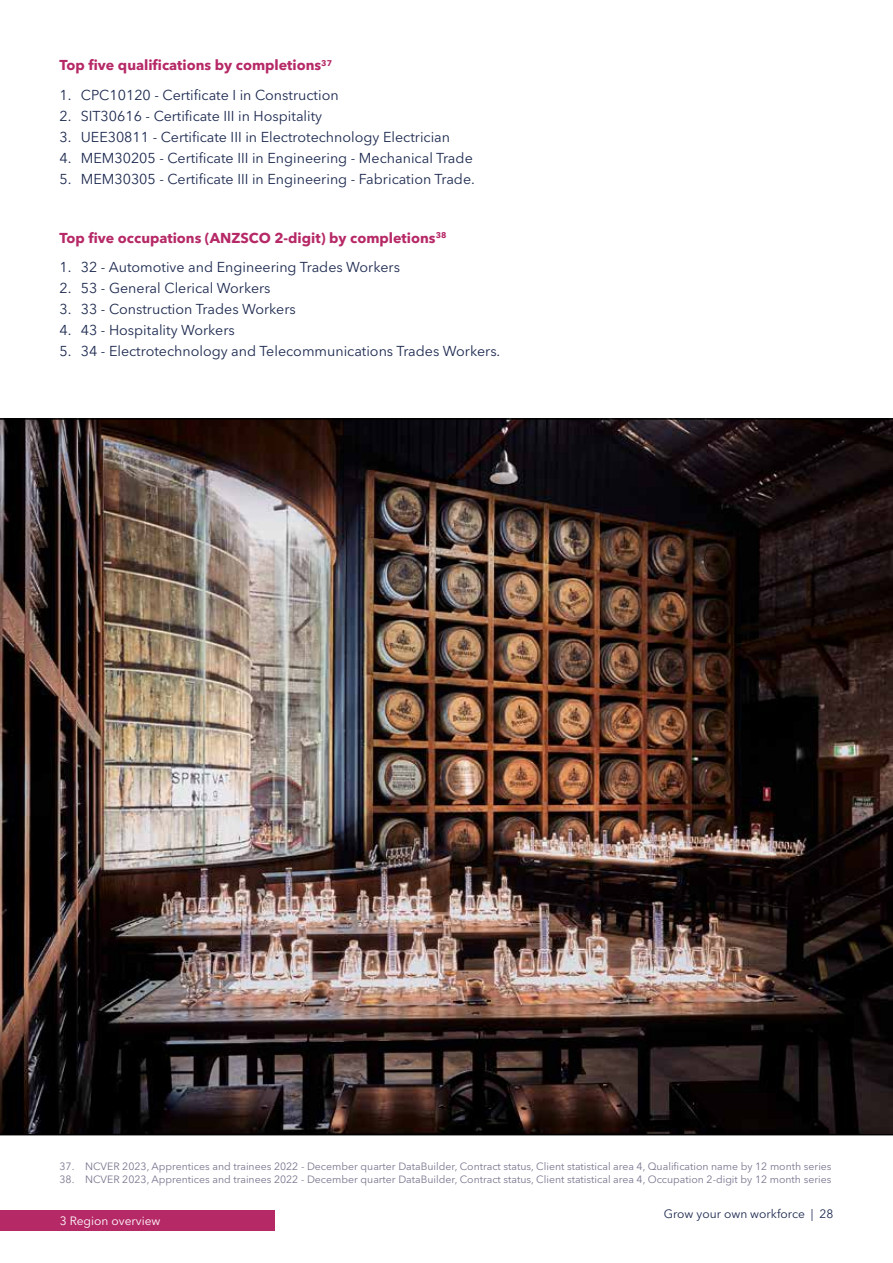
<style>
.page{position:relative;width:893px;height:1263px;background:#fff}
.page>*{position:absolute;margin:0;border:0;box-sizing:border-box;transform-origin:0 0}
.t1{font:14.25px "Avenir Next LT Pro";color:#1d2a50}
.t2{font:700 14.25px "Avenir Next LT Pro";color:#b62967}
.t3{font:12px "Avenir Next LT Pro";color:#1d2a50}
.t4{font:12px "Avenir Next LT Pro";color:#fff}
.t5{font:10.5px "Avenir Next LT Pro";color:#78768f}
</style>
<div class="page">
<div style="left:0;top:1210px;width:274px;height:21px;background:#b62967"></div>
<img style="left:0;top:418px;width:893px;height:717px">
<p class="t2" style="left:60px;top:57px;width:274px">Top five qualifications by completions<sup>37</sup></p>
<p class="t1" style="left:60px;top:86px;width:281px">1. CPC10120 - Certificate I in Construction</p>
<p class="t1" style="left:60px;top:107px;width:264px">2. SIT30616 - Certificate III in Hospitality</p>
<p class="t1" style="left:60px;top:128px;width:392px">3. UEE30811 - Certificate III in Electrotechnology Electrician</p>
<p class="t1" style="left:60px;top:149px;width:415px">4. MEM30205 - Certificate III in Engineering - Mechanical Trade</p>
<p class="t1" style="left:60px;top:170px;width:417px">5. MEM30305 - Certificate III in Engineering - Fabrication Trade.</p>
<p class="t2" style="left:60px;top:229px;width:388px">Top five occupations (ANZSCO 2-digit) by completions<sup>38</sup></p>
<p class="t1" style="left:60px;top:259px;width:342px">1. 32 - Automotive and Engineering Trades Workers</p>
<p class="t1" style="left:60px;top:280px;width:213px">2. 53 - General Clerical Workers</p>
<p class="t1" style="left:60px;top:301px;width:238px">3. 33 - Construction Trades Workers</p>
<p class="t1" style="left:60px;top:322px;width:177px">4. 43 - Hospitality Workers</p>
<p class="t1" style="left:60px;top:343px;width:442px">5. 34 - Electrotechnology and Telecommunications Trades Workers.</p>
<p class="t5" style="left:60px;top:1159px;width:774px">37. NCVER 2023, Apprentices and trainees 2022 - December quarter DataBuilder, Contract status, Client statistical area 4, Qualification name by 12 month series</p>
<p class="t5" style="left:60px;top:1173px;width:773px">38. NCVER 2023, Apprentices and trainees 2022 - December quarter DataBuilder, Contract status, Client statistical area 4, Occupation 2-digit by 12 month series</p>
<p class="t4" style="left:60px;top:1213px;width:102px">3 Region overview</p>
<p class="t3" style="left:664px;top:1207px;width:171px">Grow your own workforce | 28</p>
</div>
